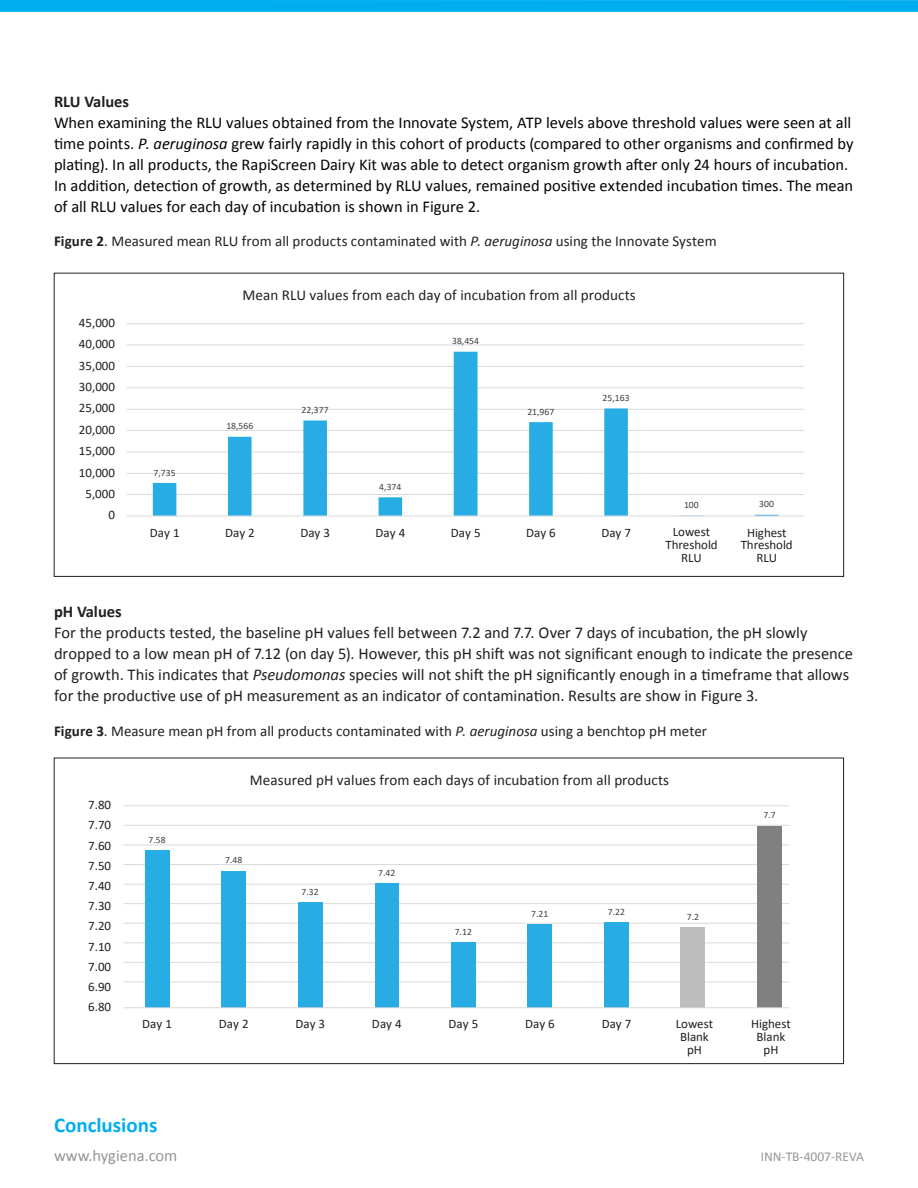
<style>
.page{position:relative;width:918px;height:1188px;background:#fff}
.page>*{position:absolute;margin:0;border:0;box-sizing:border-box;transform-origin:0 0}
.t1{font:700 21px "Calibri";color:#00aeef}
.t2{font:16.5px/21px "Calibri";color:#040503}
.t3{font:16.5px/21px "Calibri";letter-spacing:-.005em;color:#231f20}
.t4{font:700 16.5px "Calibri";color:#231f20}
.t5{font:16.5px "Calibri";color:#939598}
.t6{font:15.15px "Calibri";letter-spacing:.005em;color:#231f20}
.t7{font:15px "Calibri";color:#231f20}
.t8{font:13.5px "Calibri";color:#939598}
.t9{font:12.9px/12.8px "Calibri";color:#231f20;text-align:center}
.t10{font:9.6px "Calibri";letter-spacing:.005em;color:#404040}
.s1{font-style:italic}
.s2{font-weight:700}
</style>
<div class="page">
<div style="left:0;top:0;width:918px;height:12px;background:#00aeef"></div>
<hr style="left:127px;top:494px;width:677px;height:1px;background:#dad9d8">
<hr style="left:127px;top:473px;width:677px;height:1px;background:#dad9d8">
<hr style="left:127px;top:451px;width:677px;height:1px;background:#dad9d8">
<hr style="left:127px;top:430px;width:677px;height:1px;background:#dad9d8">
<hr style="left:127px;top:409px;width:677px;height:1px;background:#dad9d8">
<hr style="left:127px;top:387px;width:677px;height:1px;background:#dad9d8">
<hr style="left:127px;top:366px;width:677px;height:1px;background:#dad9d8">
<hr style="left:127px;top:345px;width:677px;height:1px;background:#dad9d8">
<hr style="left:127px;top:323px;width:677px;height:1px;background:#dad9d8">
<svg style="left:153px;top:352px;width:625px;height:164px"></svg>
<hr style="left:127px;top:516px;width:677px;height:1px;background:#dad9d8">
<hr style="left:123px;top:982px;width:666px;height:1px;background:#dad9d8">
<hr style="left:123px;top:962px;width:666px;height:1px;background:#dad9d8">
<hr style="left:123px;top:943px;width:666px;height:1px;background:#dad9d8">
<hr style="left:123px;top:923px;width:666px;height:1px;background:#dad9d8">
<hr style="left:123px;top:903px;width:666px;height:1px;background:#dad9d8">
<hr style="left:123px;top:884px;width:666px;height:1px;background:#dad9d8">
<hr style="left:123px;top:864px;width:666px;height:1px;background:#dad9d8">
<hr style="left:123px;top:845px;width:666px;height:1px;background:#dad9d8">
<hr style="left:123px;top:825px;width:666px;height:1px;background:#dad9d8">
<hr style="left:123px;top:805px;width:666px;height:1px;background:#dad9d8">
<div style="left:145px;top:851px;width:24px;height:157px;background:#27ade3"></div>
<div style="left:222px;top:871px;width:24px;height:137px;background:#27ade3"></div>
<div style="left:298px;top:902px;width:24px;height:106px;background:#27ade3"></div>
<div style="left:375px;top:883px;width:24px;height:125px;background:#27ade3"></div>
<div style="left:451px;top:942px;width:24px;height:66px;background:#27ade3"></div>
<div style="left:528px;top:925px;width:24px;height:83px;background:#27ade3"></div>
<div style="left:604px;top:923px;width:24px;height:85px;background:#27ade3"></div>
<div style="left:681px;top:927px;width:24px;height:81px;background:#bfbebe"></div>
<div style="left:758px;top:826px;width:24px;height:182px;background:#7f807f"></div>
<hr style="left:123px;top:1007px;width:666px;height:1px;background:#dad9d8">
<p class="t4" style="left:54px;top:90px;width:77px">RLU Values</p>
<p class="t2" style="left:54px;top:111px;width:801px">When examining the RLU values obtained from the Innovate System, ATP levels above threshold values were seen at all time points. <span class="s1">P. aeruginosa</span> grew fairly rapidly in this cohort of products (compared to other organisms and confirmed by plating). In all products, the RapiScreen Dairy Kit was able to detect organism growth after only 24 hours of incubation.<br>In addition, detection of growth, as determined by RLU values, remained positive extended incubation times. The mean of all RLU values for each day of incubation is shown in Figure 2.</p>
<p class="t7" style="left:54px;top:232px;width:664px"><span class="s2">Figure 2</span>. Measured mean RLU from all products contaminated with <span class="s1">P. aeruginosa</span> using the Innovate System</p>
<p class="t9" style="left:79px;top:316px;width:38px">45,000</p>
<p class="t9" style="left:79px;top:337px;width:38px">40,000</p>
<p class="t9" style="left:79px;top:359px;width:38px">35,000</p>
<p class="t9" style="left:79px;top:380px;width:38px">30,000</p>
<p class="t9" style="left:79px;top:401px;width:38px">25,000</p>
<p class="t9" style="left:79px;top:423px;width:38px">20,000</p>
<p class="t9" style="left:79px;top:444px;width:38px">15,000</p>
<p class="t9" style="left:79px;top:466px;width:38px">10,000</p>
<p class="t9" style="left:85px;top:487px;width:31px">5,000</p>
<p class="t9" style="left:108px;top:508px;width:8px">0</p>
<p class="t6" style="left:243px;top:285px;width:395px">Mean RLU values from each day of incubation from all products</p>
<p class="t10" style="left:154px;top:466px;width:24px">7,735</p>
<p class="t10" style="left:226px;top:419px;width:29px">18,566</p>
<p class="t10" style="left:302px;top:403px;width:29px">22,377</p>
<p class="t10" style="left:379px;top:480px;width:24px">4,374</p>
<p class="t10" style="left:452px;top:334px;width:29px">38,454</p>
<p class="t10" style="left:527px;top:405px;width:29px">21,967</p>
<p class="t10" style="left:603px;top:391px;width:29px">25,163</p>
<p class="t10" style="left:684px;top:498px;width:16px">100</p>
<p class="t10" style="left:759px;top:498px;width:16px">300</p>
<p class="t9" style="left:150px;top:526px;width:31px">Day 1</p>
<p class="t9" style="left:225px;top:526px;width:31px">Day 2</p>
<p class="t9" style="left:300px;top:526px;width:31px">Day 3</p>
<p class="t9" style="left:376px;top:526px;width:31px">Day 4</p>
<p class="t9" style="left:451px;top:526px;width:31px">Day 5</p>
<p class="t9" style="left:526px;top:526px;width:31px">Day 6</p>
<p class="t9" style="left:601px;top:526px;width:31px">Day 7</p>
<p class="t9" style="left:665px;top:525px;width:54px">Lowest<br>Threshold<br>RLU</p>
<p class="t9" style="left:741px;top:526px;width:54px">Highest<br>Threshold<br>RLU</p>
<p class="t4" style="left:54px;top:600px;width:69px">pH Values</p>
<p class="t3" style="left:54px;top:621px;width:801px">For the products tested, the baseline pH values fell between 7.2 and 7.7. Over 7 days of incubation, the pH slowly dropped to a low mean pH of 7.12 (on day 5). However, this pH shift was not significant enough to indicate the presence of growth. This indicates that <span class="s1">Pseudomonas</span> species will not shift the pH significantly enough in a timeframe that allows for the productive use of pH measurement as an indicator of contamination. Results are show in Figure 3.</p>
<p class="t7" style="left:54px;top:721px;width:655px"><span class="s2">Figure 3</span>. Measure mean pH from all products contaminated with <span class="s1">P. aeruginosa</span> using a benchtop pH meter</p>
<p class="t9" style="left:88px;top:798px;width:25px">7.80</p>
<p class="t9" style="left:88px;top:818px;width:25px">7.70</p>
<p class="t9" style="left:88px;top:839px;width:25px">7.60</p>
<p class="t9" style="left:88px;top:859px;width:25px">7.50</p>
<p class="t9" style="left:88px;top:879px;width:25px">7.40</p>
<p class="t9" style="left:88px;top:899px;width:25px">7.30</p>
<p class="t9" style="left:88px;top:919px;width:25px">7.20</p>
<p class="t9" style="left:88px;top:940px;width:25px">7.10</p>
<p class="t9" style="left:88px;top:960px;width:25px">7.00</p>
<p class="t9" style="left:88px;top:980px;width:25px">6.90</p>
<p class="t9" style="left:88px;top:1000px;width:25px">6.80</p>
<p class="t10" style="left:148px;top:833px;width:19px">7.58</p>
<p class="t6" style="left:250px;top:771px;width:421px">Measured pH values from each days of incubation from all products</p>
<p class="t10" style="left:225px;top:854px;width:19px">7.48</p>
<p class="t10" style="left:302px;top:885px;width:19px">7.32</p>
<p class="t10" style="left:378px;top:866px;width:19px">7.42</p>
<p class="t10" style="left:455px;top:925px;width:19px">7.12</p>
<p class="t10" style="left:531px;top:907px;width:19px">7.21</p>
<p class="t10" style="left:608px;top:905px;width:19px">7.22</p>
<p class="t10" style="left:687px;top:910px;width:14px">7.2</p>
<p class="t10" style="left:763px;top:809px;width:14px">7.7</p>
<p class="t9" style="left:142px;top:1017px;width:31px">Day 1</p>
<p class="t9" style="left:219px;top:1017px;width:31px">Day 2</p>
<p class="t9" style="left:295px;top:1017px;width:31px">Day 3</p>
<p class="t9" style="left:372px;top:1017px;width:31px">Day 4</p>
<p class="t9" style="left:449px;top:1017px;width:31px">Day 5</p>
<p class="t9" style="left:525px;top:1017px;width:31px">Day 6</p>
<p class="t9" style="left:602px;top:1017px;width:31px">Day 7</p>
<p class="t9" style="left:676px;top:1017px;width:39px">Lowest<br>Blank pH</p>
<p class="t9" style="left:751px;top:1017px;width:41px">Highest<br>Blank pH</p>
<p class="t1" style="left:54px;top:1110px;width:105px">Conclusions</p>
<p class="t5" style="left:54px;top:1145px;width:125px">www.hygiena.com</p>
<p class="t8" style="left:761px;top:1148px;width:105px">INN-TB-4007-REVA</p>
</div>
